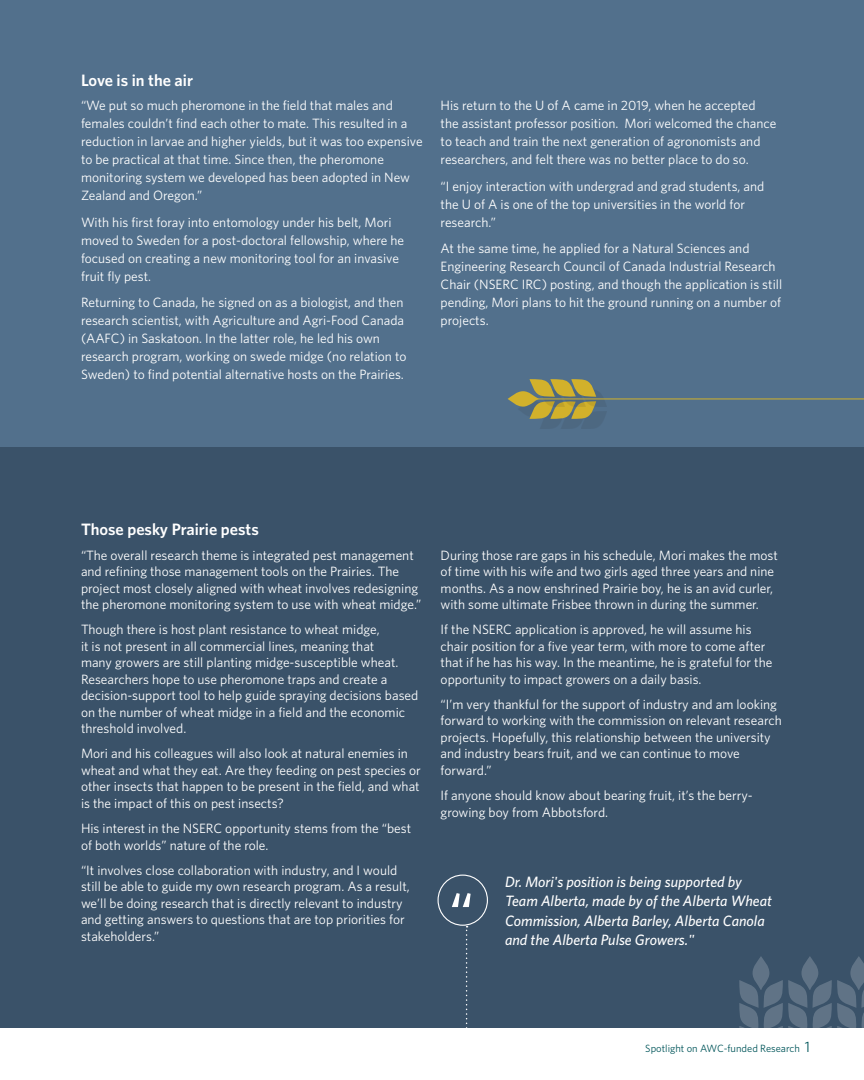
<style>
.page{position:relative;width:864px;height:1080px;background:#fff}
.page>*{position:absolute;margin:0;border:0;box-sizing:border-box;transform-origin:0 0}
.t1{font:500 60px "Whitney HTF";color:#fff}
.t2{font:600 16.5px "Whitney HTF";color:#fff}
.t3{font:italic 500 15px/19.5px "Whitney HTF";color:#fff}
.t4{font:13.5px/16.5px "Whitney HTF";color:#fff}
.t5{font:10.5px "Whitney HTF";color:#00555a}
.s1{font-size:15px}
</style>
<div class="page">
<div style="left:0;top:446px;width:864px;height:581px;background:#3a5269"></div>
<div style="left:0;top:0;width:864px;height:446px;background:#52708c"></div>
<div style="left:540px;top:411px;width:25px;height:18px;background:#4d6881"></div>
<div style="left:561px;top:412px;width:25px;height:17px;background:#4d6881"></div>
<div style="left:581px;top:411px;width:25px;height:18px;background:#4d6881"></div>
<div style="left:581px;top:389px;width:25px;height:18px;background:#231f20;opacity:.1"></div>
<svg style="left:508px;top:379px;width:88px;height:40px"></svg>
<hr style="left:530px;top:399px;width:334px;height:1px;background:#d2b12b">
<svg style="left:739px;top:956px;width:125px;height:72px"></svg>
<div style="left:438px;top:875px;width:50px;height:51px;border:1px solid #fff;border-radius:50%"></div>
<svg style="left:466px;top:926px;width:2px;height:102px"></svg>
<p class="t2" style="left:81px;top:70px;width:114px">Love is in the air</p>
<p class="t4" style="left:81px;top:96px;width:343px;line-height:18px">“We put so much pheromone in the field that males and females couldn’t find each other to mate. This resulted in a reduction in larvae and higher yields, but it was too expensive to be practical at that time. Since then, the pheromone monitoring system we developed has been adopted in New Zealand and Oregon.”</p>
<p class="t4" style="left:81px;top:213px;width:325px;line-height:18px">With his first foray into entomology under his belt, Mori moved to Sweden for a post-doctoral fellowship, where he focused on creating a new monitoring tool for an invasive fruit fly pest.</p>
<p class="t4" style="left:81px;top:293px;width:327px;line-height:18px">Returning to Canada, he signed on as a biologist, and then research scientist, with Agriculture and Agri-Food Canada (AAFC) in Saskatoon. In the latter role, he led his own research program, working on swede midge (no relation to Sweden) to find potential alternative hosts on the Prairies.</p>
<p class="t4" style="left:441px;top:96px;width:337px;line-height:18px">His return to the U of A came in 2019, when he accepted the assistant professor position. Mori welcomed the chance to teach and train the next generation of agronomists and researchers, and felt there was no better place to do so.</p>
<p class="t4" style="left:441px;top:177px;width:325px;line-height:18px">“I enjoy interaction with undergrad and grad students, and the U of A is one of the top universities in the world for research.”</p>
<p class="t4" style="left:441px;top:239px;width:343px;line-height:18px">At the same time, he applied for a Natural Sciences and Engineering Research Council of Canada Industrial Research Chair (NSERC IRC) posting, and though the application is still pending, Mori plans to hit the ground running on a number of projects.</p>
<p class="t2" style="left:81px;top:519px;width:179px">Those pesky Prairie pests</p>
<p class="t4" style="left:81px;top:547px;width:342px">“The overall research theme is integrated pest management and refining those management tools on the Prairies. The project most closely aligned with wheat involves redesigning the pheromone monitoring system to use with wheat midge.”</p>
<p class="t4" style="left:81px;top:621px;width:339px">Though there is host plant resistance to wheat midge,<br>it is not present in all commercial lines, meaning that<br>many growers are still planting midge-susceptible wheat.<br>Researchers hope to use pheromone traps and create a decision-support tool to help guide spraying decisions based on the number of wheat midge in a field and the economic threshold involved.</p>
<p class="t4" style="left:81px;top:745px;width:341px">Mori and his colleagues will also look at natural enemies in wheat and what they eat. Are they feeding on pest species or other insects that happen to be present in the field, and what is the impact of this on pest insects?</p>
<p class="t4" style="left:81px;top:820px;width:332px">His interest in the NSERC opportunity stems from the “best of both worlds” nature of the role.</p>
<p class="t4" style="left:81px;top:862px;width:330px">“It involves close collaboration with industry, and I would still be able to guide my own research program. As a result, we’ll be doing research that is directly relevant to industry and getting answers to questions that are top priorities for stakeholders.”</p>
<p class="t4" style="left:441px;top:546px;width:339px">During those rare gaps in his schedule, Mori makes the most of time with his wife and two girls aged three years and nine months. As a now enshrined Prairie boy, he is an avid curler, with some ultimate Frisbee thrown in during the summer.</p>
<p class="t4" style="left:441px;top:621px;width:333px">If the NSERC application is approved, he will assume his chair position for a five year term, with more to come after that if he has his way. In the meantime, he is grateful for the opportunity to impact growers on a daily basis.</p>
<p class="t4" style="left:441px;top:696px;width:343px">“I’m very thankful for the support of industry and am looking forward to working with the commission on relevant research projects. Hopefully, this relationship between the university and industry bears fruit, and we can continue to move forward.”</p>
<p class="t4" style="left:441px;top:787px;width:314px">If anyone should know about bearing fruit, it’s the berry&shy;growing boy from Abbotsford.</p>
<h1 class="t1" style="left:449px;top:878px;width:26px">“</h1>
<p class="t3" style="left:505px;top:872px;width:268px">Dr. Mori's position is being supported by<br>Team Alberta, made by of the Alberta Wheat<br>Commission, Alberta Barley, Alberta Canola</p>
<p class="t3" style="left:505px;top:930px;width:191px">and the Alberta Pulse Growers."</p>
<p class="t5" style="left:645px;top:1043px;width:166px">Spotlight on AWC-funded Research <span class="s1">1</span></p>
</div>
